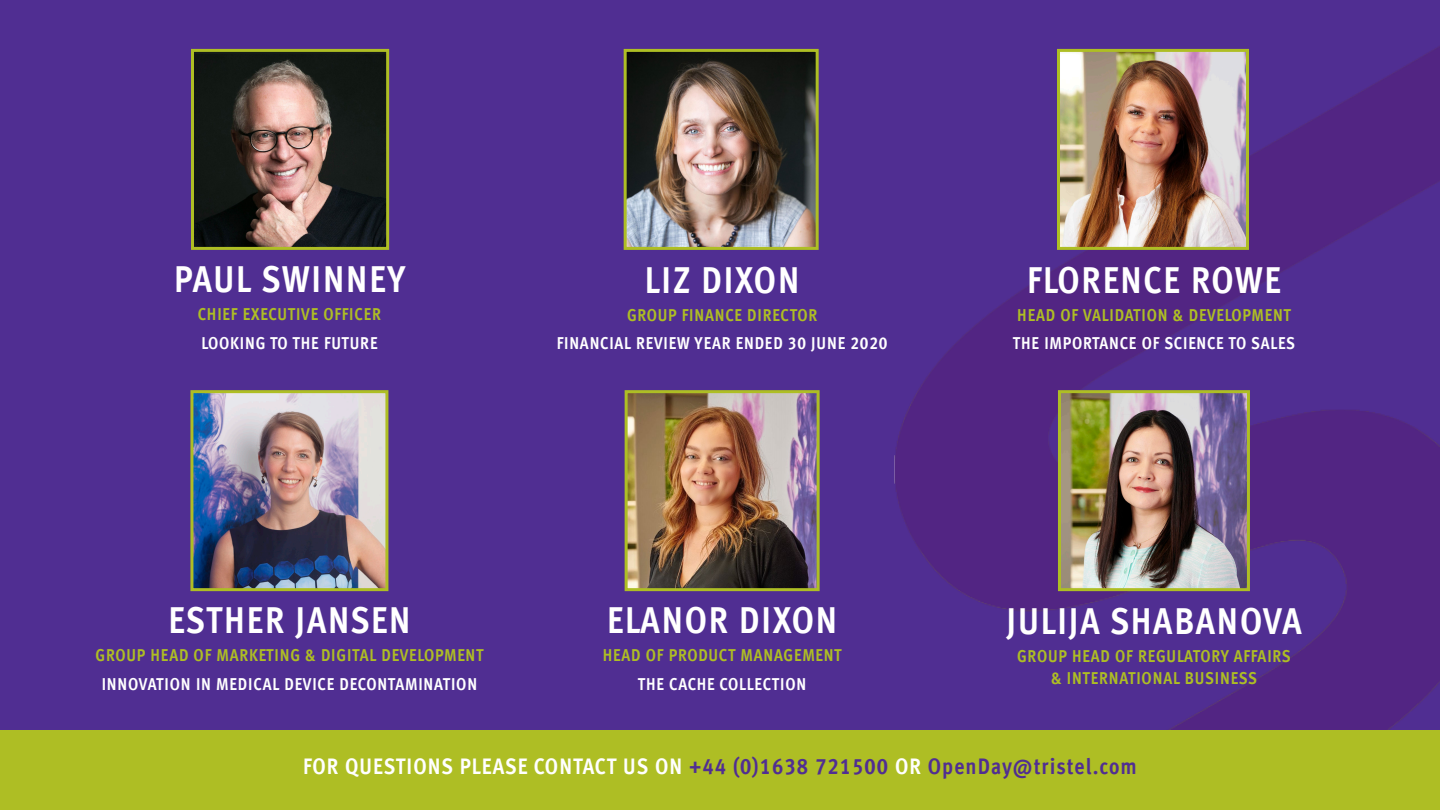
<style>
.page{position:relative;width:1440px;height:810px;background:#502e92}
.page>*{position:absolute;margin:0;border:0;box-sizing:border-box;transform-origin:0 0}
.t1{font:700 condensed 37.5px "Meta Offc";letter-spacing:.05em;color:#fff}
.t2{font:700 condensed 22.5px "Meta Offc";letter-spacing:.05em;color:#502e92}
.t3{font:700 condensed 17.25px "Meta Offc";letter-spacing:.045em;color:#aebe24}
.t4{font:700 condensed 17.25px "Meta Offc";letter-spacing:.05em;color:#fff}
.s1{color:#fff}
</style>
<div class="page">
<img style="left:190px;top:46px;width:1250px;height:684px">
<img style="left:1061px;top:53px;width:184px;height:193px">
<div style="left:1057px;top:49px;width:192px;height:201px;border:3px solid #aebe24"></div>
<img style="left:628px;top:53px;width:187px;height:193px">
<div style="left:624px;top:49px;width:195px;height:201px;border:3px solid #aebe24"></div>
<img style="left:195px;top:54px;width:190px;height:192px">
<div style="left:191px;top:49px;width:198px;height:201px;border:3px solid #aebe24"></div>
<div style="left:0;top:730px;width:1440px;height:80px;background:#aebe24"></div>
<img style="left:1062px;top:394px;width:184px;height:193px">
<div style="left:1058px;top:390px;width:192px;height:201px;border:3px solid #aebe24"></div>
<img style="left:629px;top:394px;width:187px;height:193px">
<div style="left:625px;top:390px;width:195px;height:201px;border:3px solid #aebe24"></div>
<img style="left:194px;top:394px;width:190px;height:193px">
<div style="left:190px;top:390px;width:198px;height:201px;border:3px solid #aebe24"></div>
<p class="t1" style="left:174px;top:257px;width:233px">PAUL SWINNEY</p>
<p class="t3" style="left:198px;top:303px;width:185px">CHIEF EXECUTIVE OFFICER</p>
<p class="t4" style="left:201px;top:333px;width:178px">LOOKING TO THE FUTURE</p>
<p class="t1" style="left:645px;top:258px;width:156px">LIZ DIXON</p>
<p class="t3" style="left:627px;top:305px;width:192px">GROUP FINANCE DIRECTOR</p>
<p class="t4" style="left:557px;top:333px;width:332px">FINANCIAL REVIEW YEAR ENDED 30 JUNE 2020</p>
<p class="t1" style="left:168px;top:598px;width:244px">ESTHER JANSEN</p>
<p class="t3" style="left:96px;top:645px;width:389px">GROUP HEAD OF MARKETING &amp; DIGITAL DEVELOPMENT</p>
<p class="t4" style="left:102px;top:674px;width:377px">INNOVATION IN MEDICAL DEVICE DECONTAMINATION</p>
<p class="t1" style="left:607px;top:598px;width:232px">ELANOR DIXON</p>
<p class="t3" style="left:603px;top:645px;width:240px">HEAD OF PRODUCT MANAGEMENT</p>
<p class="t4" style="left:638px;top:674px;width:170px">THE CACHE COLLECTION</p>
<p class="t1" style="left:1027px;top:258px;width:256px">FLORENCE ROWE</p>
<p class="t3" style="left:1017px;top:305px;width:275px">HEAD OF VALIDATION &amp; DEVELOPMENT</p>
<p class="t4" style="left:1013px;top:333px;width:284px">THE IMPORTANCE OF SCIENCE TO SALES</p>
<p class="t1" style="left:1006px;top:599px;width:297px">JULIJA SHABANOVA</p>
<p class="t3" style="left:1017px;top:646px;width:275px">GROUP HEAD OF REGULATORY AFFAIRS</p>
<p class="t3" style="left:1051px;top:668px;width:207px">&amp; INTERNATIONAL BUSINESS</p>
<p class="t2" style="left:303px;top:753px;width:835px"><span class="s1">FOR QUESTIONS PLEASE CONTACT US ON</span> +44 (0)1638 721500 <span class="s1">OR</span> OpenDay@tristel.com</p>
</div>
